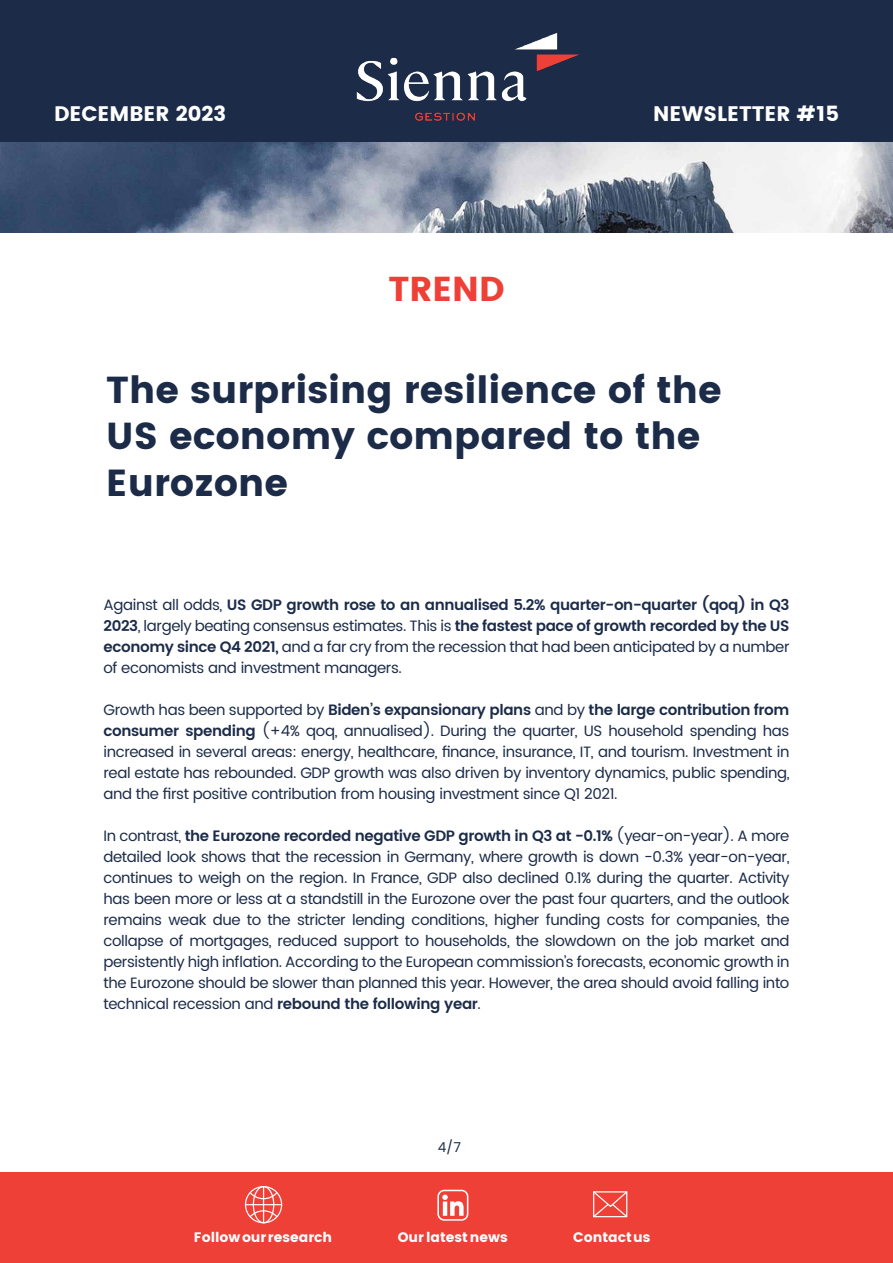
<style>
.page{position:relative;width:893px;height:1263px;background:#fff}
.page>*{position:absolute;margin:0;border:0;box-sizing:border-box;transform-origin:0 0}
.t1{font:700 37.5px/46.5px "Poppins";color:#1b2b48}
.t2{font:700 34.5px "Poppins";color:#ee4036}
.t3{font:700 21px "Poppins";color:#fff}
.t4{font:15px/21px "Poppins";letter-spacing:-.025em;color:#1b2b48;text-align:justify}
.t5{font:700 13.8px "Poppins";color:#fff}
.t6{font:13.5px "Poppins";color:#1b2b48}
.s1{font-weight:600}
</style>
<div class="page">
<div style="left:0;top:0;width:893px;height:142px;background:#1b2b48"></div>
<img style="left:356px;top:33px;width:224px;height:88px">
<img style="left:0;top:142px;width:893px;height:91px">
<div style="left:0;top:1172px;width:893px;height:91px;background:#ee4036"></div>
<div style="left:437px;top:1190px;width:31px;height:31px;border:2px solid #fff;border-radius:6px"></div>
<svg style="left:442px;top:1194px;width:22px;height:22px"></svg>
<div style="left:245px;top:1186px;width:37px;height:37px;border:1px solid #fff;border-radius:50%"></div>
<svg style="left:248px;top:1191px;width:31px;height:9px"></svg>
<svg style="left:248px;top:1209px;width:31px;height:10px"></svg>
<div style="left:253px;top:1186px;width:21px;height:37px;border:1px solid #fff;border-radius:50%"></div>
<hr style="left:245px;top:1204px;width:36px;height:1px;background:#fff">
<hr style="left:263px;top:1186px;width:1px;height:37px;background:#fff">
<svg style="left:593px;top:1191px;width:35px;height:27px"></svg>
<h3 class="t3" style="left:54px;top:102px;width:174px">DECEMBER 2023</h3>
<h3 class="t3" style="left:653px;top:102px;width:187px">NEWSLETTER #15</h3>
<h2 class="t2" style="left:388px;top:269px;width:118px">TREND</h2>
<h1 class="t1" style="left:106px;top:367px;width:617px">The surprising resilience of the<br>US economy compared to the<br>Eurozone</h1>
<p class="t4" style="left:103px;top:595px;width:688px">Against all odds, <span class="s1">US GDP growth rose to an annualised 5.2% quarter-on-quarter (qoq) in Q3<br>2023</span>, largely beating consensus estimates. This is <span class="s1">the fastest pace of growth recorded by the US economy since Q4 2021,</span> and a far cry from the recession that had been anticipated by a number of economists and investment managers.</p>
<p class="t4" style="left:103px;top:700px;width:687px">Growth has been supported by <span class="s1">Biden’s expansionary plans</span> and by <span class="s1">the large contribution from consumer spending</span> (+4% qoq, annualised). During the quarter, US household spending has increased in several areas: energy, healthcare, finance, insurance, IT, and tourism. Investment in real estate has rebounded. GDP growth was also driven by inventory dynamics, public spending, and the first positive contribution from housing investment since Q1 2021.</p>
<p class="t4" style="left:103px;top:826px;width:687px">In contrast, <span class="s1">the Eurozone recorded negative GDP growth in Q3 at -0.1%</span> (year-on-year). A more detailed look shows that the recession in Germany, where growth is down -0.3% year-on-year, continues to weigh on the region. In France, GDP also declined 0.1% during the quarter. Activity has been more or less at a standstill in the Eurozone over the past four quarters, and the outlook remains weak due to the stricter lending conditions, higher funding costs for companies, the collapse of mortgages, reduced support to households, the slowdown on the job market and persistently high inflation. According to the European commission’s forecasts, economic growth in the Eurozone should be slower than planned this year. However, the area should avoid falling into technical recession and <span class="s1">rebound the following year</span>.</p>
<p class="t6" style="left:438px;top:1137px;width:25px">4/7</p>
<p class="t5" style="left:194px;top:1229px;width:140px">Follow our research</p>
<p class="t5" style="left:398px;top:1229px;width:111px">Our latest news</p>
<p class="t5" style="left:573px;top:1229px;width:79px">Contact us</p>
</div>
